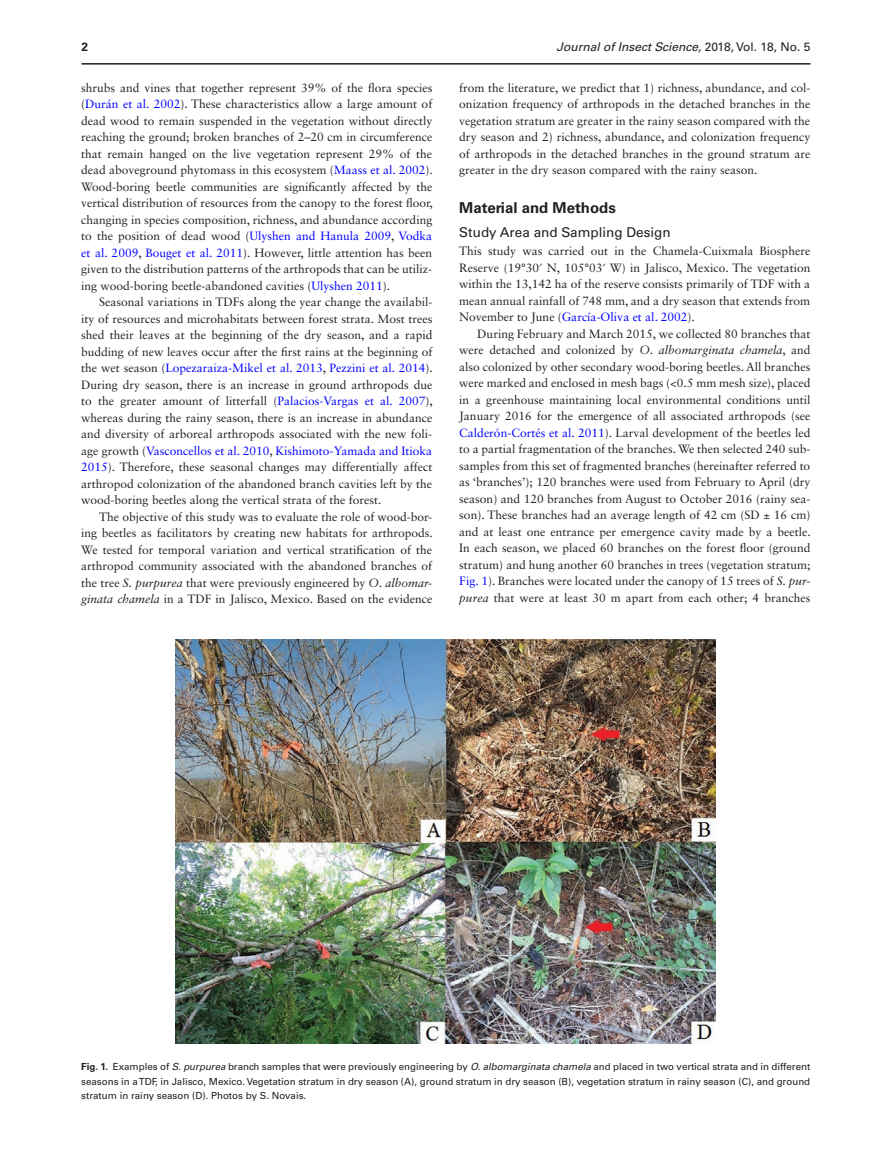
<style>
.page{position:relative;width:893px;height:1174px;background:#fff}
.page>*{position:absolute;margin:0;border:0;box-sizing:border-box;transform-origin:0 0}
.t1{font:700 15px "Univers LT Std";color:#231f20}
.t2{font:13.5px "Univers LT Std";color:#231f20}
.t3{font:12px/16.5px "Sabon LT Std";color:#231f20;text-align:justify}
.t4{font:italic 12px "Univers LT Std";color:#231f20}
.t5{font:700 12px "Univers LT Std";color:#231f20}
.t6{font:9.75px/14.2px "Univers LT Std";color:#231f20;text-align:justify}
.s1{font-style:normal}
.s2{color:#00f}
.s3{font-family:"Gandhari Unicode";color:#00f}
.s4{font-style:italic}
.s5{font-family:"Gandhari Unicode"}
.s6{font-weight:700}
</style>
<div class="page">
<img style="left:176px;top:639px;width:540px;height:404px">
<hr style="left:81px;top:63px;width:729px;height:2px;background:#231f20">
<p class="t5" style="left:81px;top:40px;width:8px">2</p>
<p class="t4" style="left:557px;top:40px;width:255px">Journal of Insect Science, <span class="s1">2018, Vol. 18, No. 5</span></p>
<p class="t3" style="left:81px;top:79px;width:353px">shrubs and vines that together represent 39% of the flora species (<span class="s2">Durán et al. 2002</span>). These characteristics allow a large amount of dead wood to remain suspended in the vegetation without directly reaching the ground; broken branches of 2–20 cm in circumference that remain hanged on the live vegetation represent 29% of the dead aboveground phytomass in this ecosystem (<span class="s2">Maass et al. 2002</span>).<br>Wood-boring beetle communities are significantly affected by the vertical distribution of resources from the canopy to the forest floor, changing in species composition, richness, and abundance according to the position of dead wood (<span class="s2">Ulyshen and Hanula 2009</span>, <span class="s2">Vodka et al. 2009</span>, <span class="s2">Bouget et al. 2011</span>). However, little attention has been given to the distribution patterns of the arthropods that can be utiliz&shy;ing wood-boring beetle-abandoned cavities (<span class="s2">Ulyshen 2011</span>).</p>
<p class="t3" style="left:81px;top:294px;width:353px;text-indent:18px">Seasonal variations in TDFs along the year change the availabil&shy;ity of resources and microhabitats between forest strata. Most trees shed their leaves at the beginning of the dry season, and a rapid budding of new leaves occur after the first rains at the beginning of the wet season (<span class="s2">Lopezaraiza-Mikel et al. 2013</span>, <span class="s2">Pezzini et al. 2014</span>).<br>During dry season, there is an increase in ground arthropods due to the greater amount of litterfall (<span class="s2">Palacios-Vargas et al. 2007</span>), whereas during the rainy season, there is an increase in abundance and diversity of arboreal arthropods associated with the new foli&shy;age growth (<span class="s2">Vasconcellos et al. 2010</span>, <span class="s2">Kishimoto</span><span class="s3">‐</span><span class="s2">Yamada and Itioka 2015</span>). Therefore, these seasonal changes may differentially affect arthropod colonization of the abandoned branch cavities left by the wood-boring beetles along the vertical strata of the forest.</p>
<p class="t3" style="left:81px;top:508px;width:353px;text-indent:18px">The objective of this study was to evaluate the role of wood-bor&shy;ing beetles as facilitators by creating new habitats for arthropods.<br>We tested for temporal variation and vertical stratification of the arthropod community associated with the abandoned branches of the tree <span class="s4">S. purpurea</span> that were previously engineered by <span class="s4">O. albomar&shy;ginata chamela</span> in a TDF in Jalisco, Mexico. Based on the evidence</p>
<p class="t3" style="left:459px;top:79px;width:353px">from the literature, we predict that 1) richness, abundance, and col&shy;onization frequency of arthropods in the detached branches in the vegetation stratum are greater in the rainy season compared with the dry season and 2) richness, abundance, and colonization frequency of arthropods in the detached branches in the ground stratum are greater in the dry season compared with the rainy season.</p>
<p class="t1" style="left:459px;top:199px;width:158px">Material and Methods</p>
<p class="t2" style="left:459px;top:224px;width:213px">Study Area and Sampling Design</p>
<p class="t3" style="left:459px;top:243px;width:352px">This study was carried out in the Chamela-Cuixmala Biosphere Reserve (19°30<span class="s5">ʹ</span> N, 105°03<span class="s5">ʹ</span> W) in Jalisco, Mexico. The vegetation within the 13,142 ha of the reserve consists primarily of TDF with a mean annual rainfall of 748 mm, and a dry season that extends from November to June (<span class="s2">García-Oliva et al. 2002</span>).</p>
<p class="t3" style="left:459px;top:325px;width:353px;text-indent:18px">During February and March 2015, we collected 80 branches that were detached and colonized by <span class="s4">O. albomarginata chamela</span>, and also colonized by other secondary wood-boring beetles. All branches were marked and enclosed in mesh bags (&lt;0.5 mm mesh size), placed in a greenhouse maintaining local environmental conditions until January 2016 for the emergence of all associated arthropods (see <span class="s2">Calderón-Cortés et al. 2011</span>). Larval development of the beetles led to a partial fragmentation of the branches. We then selected 240 sub&shy;samples from this set of fragmented branches (hereinafter referred to as ‘branches’); 120 branches were used from February to April (dry season) and 120 branches from August to October 2016 (rainy sea&shy;son). These branches had an average length of 42 cm (SD ± 16 cm) and at least one entrance per emergence cavity made by a beetle.<br>In each season, we placed 60 branches on the forest floor (ground stratum) and hung another 60 branches in trees (vegetation stratum; <span class="s2">Fig. 1</span>). Branches were located under the canopy of 15 trees of <span class="s4">S. pur&shy;purea</span> that were at least 30 m apart from each other; 4 branches</p>
<p class="t6" style="left:81px;top:1060px;width:731px"><span class="s6">Fig. 1.</span> Examples of <span class="s4">S. purpurea</span> branch samples that were previously engineering by <span class="s4">O. albomarginata chamela</span> and placed in two vertical strata and in different seasons in a TDF, in Jalisco, Mexico. Vegetation stratum in dry season (A), ground stratum in dry season (B), vegetation stratum in rainy season (C), and ground stratum in rainy season (D). Photos by S. Novais.</p>
</div>
